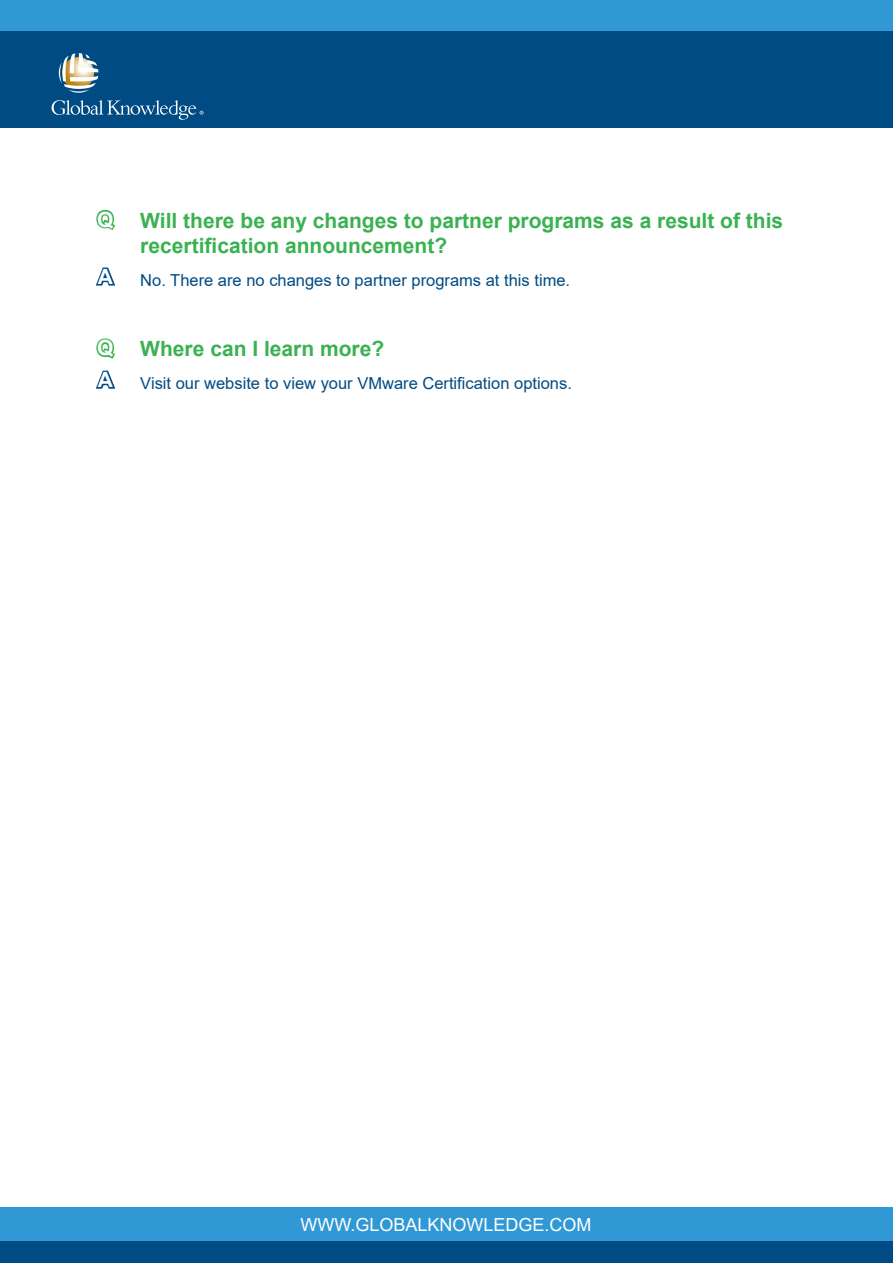
<style>
.page{position:relative;width:893px;height:1263px;background:#fff}
.page>*{position:absolute;margin:0;border:0;box-sizing:border-box;transform-origin:0 0}
.t1{font:700 21px/25.2px "Arial";color:#3ab251}
.t2{font:700 21px "Arial";color:#fff}
.t3{font:18px "Arial";color:#fff}
.t4{font:16.5px "Arial";color:#004b84}
</style>
<div class="page">
<svg style="left:95px;top:267px;width:21px;height:19px"></svg>
<svg style="left:96px;top:209px;width:19px;height:21px"></svg>
<svg style="left:95px;top:370px;width:21px;height:19px"></svg>
<svg style="left:96px;top:338px;width:19px;height:21px"></svg>
<div style="left:0;top:1207px;width:893px;height:35px;background:#3098d4"></div>
<div style="left:0;top:31px;width:893px;height:97px;background:#004b84"></div>
<svg style="left:59px;top:53px;width:39px;height:40px"></svg>
<svg style="left:52px;top:100px;width:152px;height:20px"></svg>
<div style="left:0;top:1241px;width:893px;height:22px;background:#004b84"></div>
<div style="left:0;top:0;width:893px;height:31px;background:#3098d4"></div>
<p class="t2" style="left:97px;top:204px;width:18px">Q</p>
<p class="t2" style="left:98px;top:262px;width:17px">A</p>
<p class="t2" style="left:97px;top:333px;width:18px">Q</p>
<p class="t2" style="left:98px;top:365px;width:17px">A</p>
<p class="t1" style="left:140px;top:208px;width:644px">Will there be any changes to partner programs as a result of this recertification announcement?</p>
<p class="t4" style="left:140px;top:268px;width:431px">No. There are no changes to partner programs at this time.</p>
<p class="t1" style="left:140px;top:336px;width:245px">Where can I learn more?</p>
<p class="t4" style="left:140px;top:372px;width:433px">Visit our website to view your VMware Certification options.</p>
<p class="t3" style="left:300px;top:1212px;width:293px">WWW.GLOBALKNOWLEDGE.COM</p>
</div>
